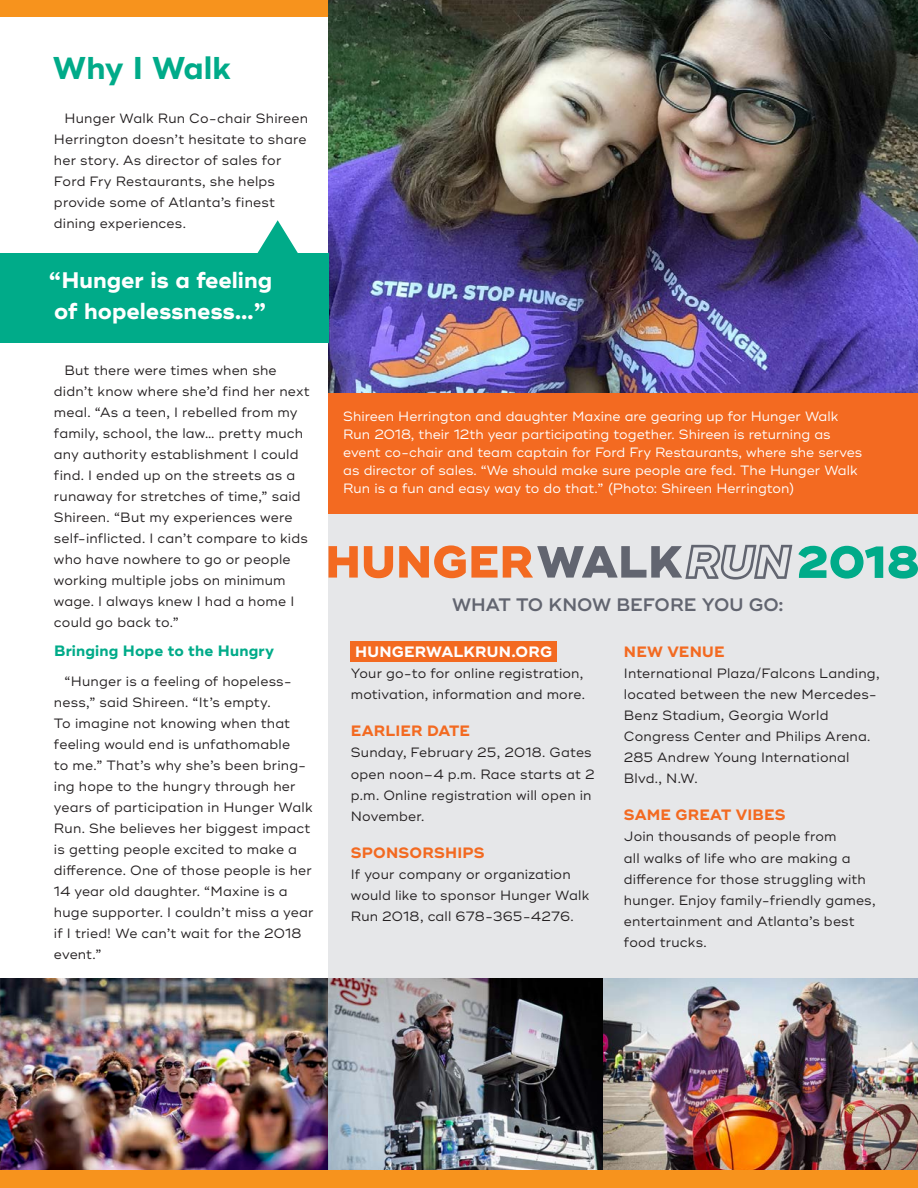
<style>
.page{position:relative;width:918px;height:1188px;background:#fff}
.page>*{position:absolute;margin:0;border:0;box-sizing:border-box;transform-origin:0 0}
.t1{font:700 31.5px "Ridley Grotesk";color:#00ab89}
.t2{font:700 22.5px/31.2px "Ridley Grotesk";color:#fff}
.t3{font:600 18px "Ridley Grotesk";color:#626570}
.Subheaders{font:700 15px "Ridley Grotesk";letter-spacing:.015em;color:#f36a21}
.Subheaders-2{font:700 15px "Ridley Grotesk";letter-spacing:.01em;color:#00ab89}
.Subheaders-3{font:700 15px "Ridley Grotesk";letter-spacing:.01em;color:#fff}
.Subheaders-4{font:13.5px/21px "Ridley Grotesk";letter-spacing:.01em;color:#231f20}
.t4{font:13.5px/18px "Ridley Grotesk";color:#fff}
</style>
<div class="page">
<div style="left:328px;top:513px;width:590px;height:465px;background:#e6e7e9"></div>
<img style="left:0;top:978px;width:918px;height:192px">
<div style="left:350px;top:641px;width:207px;height:20px;background:#f36a21"></div>
<div style="left:0;top:0;width:918px;height:17px;background:#f7931d"></div>
<div style="left:0;top:1170px;width:918px;height:18px;background:#f7931d"></div>
<img style="left:328px;top:0;width:590px;height:393px">
<svg style="left:328px;top:546px;width:30px;height:32px"></svg>
<svg style="left:364px;top:546px;width:29px;height:32px"></svg>
<svg style="left:399px;top:545px;width:393px;height:35px"></svg>
<svg style="left:798px;top:546px;width:85px;height:33px"></svg>
<svg style="left:889px;top:546px;width:29px;height:33px"></svg>
<div style="left:328px;top:393px;width:590px;height:121px;background:#f36a21"></div>
<div style="left:0;top:253px;width:328px;height:89px;background:#00ab89"></div>
<svg style="left:257px;top:220px;width:41px;height:33px"></svg>
<p class="t1" style="left:53px;top:49px;width:179px">Why I Walk</p>
<p class="Subheaders-4" style="left:54px;top:108px;width:256px;text-indent:11px">Hunger Walk Run Co-chair Shireen<br>Herrington doesn’t hesitate to share her story. As director of sales for<br>Ford Fry Restaurants, she helps provide some of Atlanta’s finest dining experiences.</p>
<p class="t2" style="left:49px;top:265px;width:225px">“Hunger is a feeling of hopelessness…”</p>
<p class="Subheaders-4" style="left:54px;top:360px;width:257px;text-indent:11px">But there were times when she didn’t know where she’d find her next meal. “As a teen, I rebelled from my family, school, the law… pretty much any authority establishment I could find. I ended up on the streets as a runaway for stretches of time,” said<br>Shireen. “But my experiences were self-inflicted. I can’t compare to kids who have nowhere to go or people working multiple jobs on minimum wage. I always knew I had a home I could go back to.”</p>
<p class="Subheaders-2" style="left:54px;top:641px;width:221px">Bringing Hope to the Hungry</p>
<p class="Subheaders-4" style="left:54px;top:671px;width:261px;text-indent:11px">“Hunger is a feeling of hopeless&shy;ness,” said Shireen. “It’s empty.<br>To imagine not knowing when that feeling would end is unfathomable<br>to me.” That’s why she’s been bring&shy;ing hope to the hungry through her years of participation in Hunger Walk Run. She believes her biggest impact is getting people excited to make a difference. One of those people is her 14 year old daughter. “Maxine is a huge supporter. I couldn’t miss a year if I tried! We can’t wait for the 2018 event.”</p>
<p class="t4" style="left:343px;top:408px;width:520px">Shireen Herrington and daughter Maxine are gearing up for Hunger Walk Run 2018, their 12th year participating together. Shireen is returning as event co-chair and team captain for Ford Fry Restaurants, where she serves as director of sales. “We should make sure people are fed. The Hunger Walk Run is a fun and easy way to do that.” (Photo: Shireen Herrington)</p>
<p class="t3" style="left:452px;top:594px;width:333px">WHAT TO KNOW BEFORE YOU GO:</p>
<p class="Subheaders-3" style="left:355px;top:643px;width:198px">HUNGERWALKRUN.ORG</p>
<p class="Subheaders-4" style="left:351px;top:663px;width:236px">Your go-to for online registration, motivation, information and more.</p>
<p class="Subheaders" style="left:351px;top:722px;width:121px">EARLIER DATE</p>
<p class="Subheaders-4" style="left:351px;top:743px;width:245px">Sunday, February 25, 2018. Gates open noon–4 p.m. Race starts at 2 p.m. Online registration will open in<br>November.</p>
<p class="Subheaders" style="left:351px;top:844px;width:135px">SPONSORSHIPS</p>
<p class="Subheaders-4" style="left:351px;top:864px;width:240px">If your company or organization would like to sponsor Hunger Walk<br>Run 2018, call 678-365-4276.</p>
<p class="Subheaders" style="left:624px;top:643px;width:102px">NEW VENUE</p>
<p class="Subheaders-4" style="left:624px;top:663px;width:257px">International Plaza/Falcons Landing, located between the new Mercedes-<br>Benz Stadium, Georgia World<br>Congress Center and Philips Arena.<br>285 Andrew Young International<br>Blvd., N.W.</p>
<p class="Subheaders" style="left:624px;top:806px;width:163px">SAME GREAT VIBES</p>
<p class="Subheaders-4" style="left:624px;top:827px;width:253px">Join thousands of people from<br>all walks of life who are making a difference for those struggling with hunger. Enjoy family-friendly games, entertainment and Atlanta’s best food trucks.</p>
</div>
